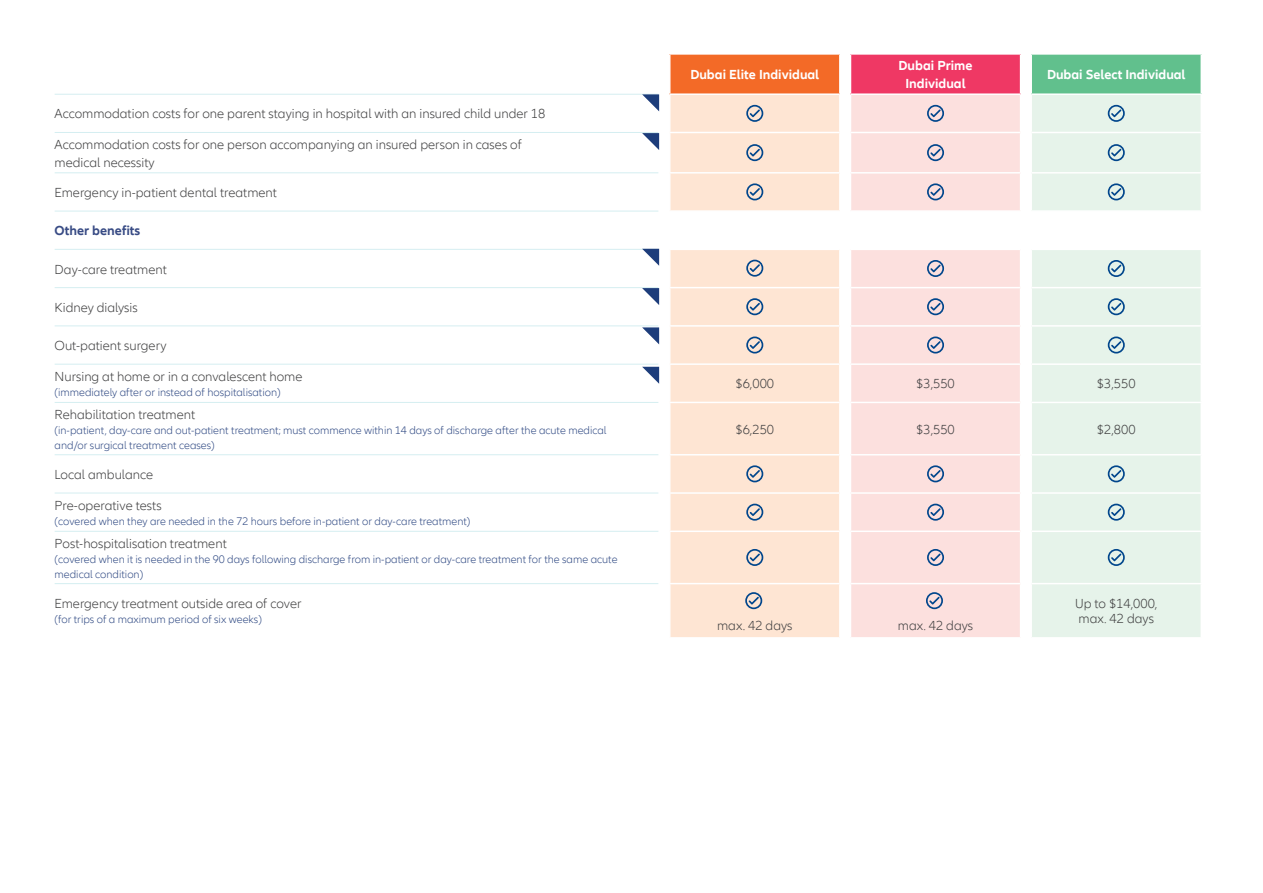
<style>
.page{position:relative;width:1263px;height:893px;background:#fff}
.page>*{position:absolute;margin:0;border:0;box-sizing:border-box;transform-origin:0 0}
.t1{font:300 13.5px/18px "Allianz Neo";color:#3e3e3f}
.t2{font:700 13.5px/18px "Allianz Neo";color:#fff;text-align:center}
.t3{font:700 13.5px "Allianz Neo";color:#394c85}
.t4{font:300 11.25px/15px "Allianz Neo";color:#2f4983}
</style>
<div class="page">
<svg style="left:55px;top:93px;width:604px;height:400px"></svg>
<div style="left:670px;top:54px;width:170px;height:40px;background:#f36a27"></div>
<div style="left:850px;top:54px;width:170px;height:40px;background:#ef3864"></div>
<div style="left:1031px;top:54px;width:170px;height:40px;background:#61c08d"></div>
<svg style="left:670px;top:95px;width:169px;height:542px;fill:#fee5d3"></svg>
<svg style="left:851px;top:95px;width:169px;height:542px;fill:#fce0de"></svg>
<svg style="left:1032px;top:95px;width:168px;height:542px;fill:#e6f3ea"></svg>
<hr style="left:670px;top:53px;width:170px;height:2px;background:#fff">
<hr style="left:839px;top:55px;width:2px;height:38px;background:#fff">
<hr style="left:850px;top:53px;width:170px;height:2px;background:#fff">
<hr style="left:850px;top:55px;width:1px;height:38px;background:#fff">
<hr style="left:1031px;top:53px;width:171px;height:2px;background:#fff">
<hr style="left:1030px;top:55px;width:2px;height:38px;background:#fff">
<hr style="left:1200px;top:55px;width:2px;height:38px;background:#fff">
<hr style="left:658px;top:95px;width:2px;height:37px;background:#fff">
<hr style="left:658px;top:133px;width:2px;height:39px;background:#fff">
<hr style="left:670px;top:132px;width:170px;height:1px;background:#fff">
<hr style="left:850px;top:132px;width:170px;height:1px;background:#fff">
<hr style="left:1031px;top:132px;width:171px;height:1px;background:#fff">
<hr style="left:658px;top:174px;width:2px;height:36px;background:#fff">
<hr style="left:670px;top:172px;width:170px;height:2px;background:#fff">
<hr style="left:850px;top:172px;width:170px;height:2px;background:#fff">
<hr style="left:1031px;top:172px;width:171px;height:2px;background:#fff">
<hr style="left:670px;top:210px;width:170px;height:2px;background:#fff">
<hr style="left:850px;top:210px;width:170px;height:2px;background:#fff">
<hr style="left:1031px;top:210px;width:171px;height:2px;background:#fff">
<hr style="left:658px;top:250px;width:2px;height:37px;background:#fff">
<hr style="left:670px;top:249px;width:170px;height:1px;background:#fff">
<hr style="left:850px;top:249px;width:170px;height:1px;background:#fff">
<hr style="left:1031px;top:249px;width:171px;height:1px;background:#fff">
<hr style="left:658px;top:288px;width:2px;height:37px;background:#fff">
<hr style="left:670px;top:287px;width:170px;height:1px;background:#fff">
<hr style="left:850px;top:287px;width:170px;height:1px;background:#fff">
<hr style="left:1031px;top:287px;width:171px;height:1px;background:#fff">
<hr style="left:658px;top:327px;width:2px;height:36px;background:#fff">
<hr style="left:670px;top:325px;width:170px;height:2px;background:#fff">
<hr style="left:850px;top:325px;width:170px;height:2px;background:#fff">
<hr style="left:1031px;top:325px;width:171px;height:2px;background:#fff">
<hr style="left:658px;top:365px;width:2px;height:37px;background:#fff">
<hr style="left:670px;top:363px;width:170px;height:2px;background:#fff">
<hr style="left:850px;top:363px;width:170px;height:2px;background:#fff">
<hr style="left:1031px;top:363px;width:171px;height:2px;background:#fff">
<hr style="left:658px;top:403px;width:2px;height:51px;background:#fff">
<hr style="left:670px;top:402px;width:170px;height:1px;background:#fff">
<hr style="left:850px;top:402px;width:170px;height:1px;background:#fff">
<hr style="left:1031px;top:402px;width:171px;height:1px;background:#fff">
<hr style="left:658px;top:455px;width:2px;height:37px;background:#fff">
<hr style="left:670px;top:454px;width:170px;height:1px;background:#fff">
<hr style="left:850px;top:454px;width:170px;height:1px;background:#fff">
<hr style="left:1031px;top:454px;width:171px;height:1px;background:#fff">
<hr style="left:670px;top:492px;width:170px;height:2px;background:#fff">
<hr style="left:850px;top:492px;width:170px;height:2px;background:#fff">
<hr style="left:1031px;top:492px;width:171px;height:2px;background:#fff">
<hr style="left:670px;top:531px;width:170px;height:1px;background:#fff">
<hr style="left:850px;top:531px;width:170px;height:1px;background:#fff">
<hr style="left:1031px;top:531px;width:171px;height:1px;background:#fff">
<hr style="left:670px;top:583px;width:170px;height:1px;background:#fff">
<hr style="left:850px;top:583px;width:170px;height:1px;background:#fff">
<hr style="left:1031px;top:583px;width:171px;height:1px;background:#fff">
<hr style="left:55px;top:583px;width:603px;height:1px;background:#d5eef1">
<hr style="left:670px;top:93px;width:170px;height:2px;background:#fff">
<hr style="left:850px;top:93px;width:170px;height:2px;background:#fff">
<hr style="left:1031px;top:93px;width:171px;height:2px;background:#fff">
<hr style="left:55px;top:211px;width:603px;height:1px;background:#d5eef1">
<hr style="left:55px;top:249px;width:603px;height:1px;background:#d5eef1">
<hr style="left:55px;top:94px;width:603px;height:1px;background:#d5eef1">
<hr style="left:55px;top:132px;width:603px;height:1px;background:#d5eef1">
<hr style="left:55px;top:172px;width:603px;height:1px;background:#d5eef1">
<hr style="left:55px;top:287px;width:603px;height:1px;background:#d5eef1">
<hr style="left:55px;top:325px;width:603px;height:1px;background:#d5eef1">
<hr style="left:55px;top:364px;width:603px;height:1px;background:#d5eef1">
<hr style="left:55px;top:402px;width:603px;height:1px;background:#d5eef1">
<hr style="left:55px;top:454px;width:603px;height:1px;background:#d5eef1">
<hr style="left:55px;top:493px;width:603px;height:1px;background:#d5eef1">
<hr style="left:55px;top:531px;width:603px;height:1px;background:#d5eef1">
<svg style="left:746px;top:105px;width:17px;height:17px"></svg>
<svg style="left:927px;top:105px;width:17px;height:17px"></svg>
<svg style="left:1108px;top:105px;width:17px;height:17px"></svg>
<svg style="left:746px;top:144px;width:17px;height:17px"></svg>
<svg style="left:927px;top:144px;width:17px;height:17px"></svg>
<svg style="left:1108px;top:144px;width:17px;height:17px"></svg>
<svg style="left:746px;top:183px;width:17px;height:17px"></svg>
<svg style="left:927px;top:183px;width:17px;height:17px"></svg>
<svg style="left:1108px;top:183px;width:17px;height:17px"></svg>
<svg style="left:746px;top:260px;width:17px;height:17px"></svg>
<svg style="left:927px;top:260px;width:17px;height:17px"></svg>
<svg style="left:1108px;top:260px;width:17px;height:17px"></svg>
<svg style="left:746px;top:298px;width:17px;height:17px"></svg>
<svg style="left:927px;top:298px;width:17px;height:17px"></svg>
<svg style="left:1108px;top:298px;width:17px;height:17px"></svg>
<svg style="left:746px;top:336px;width:17px;height:18px"></svg>
<svg style="left:927px;top:336px;width:17px;height:18px"></svg>
<svg style="left:1108px;top:336px;width:17px;height:18px"></svg>
<svg style="left:746px;top:465px;width:17px;height:17px"></svg>
<svg style="left:927px;top:465px;width:17px;height:17px"></svg>
<svg style="left:1108px;top:465px;width:17px;height:17px"></svg>
<svg style="left:746px;top:504px;width:17px;height:17px"></svg>
<svg style="left:927px;top:504px;width:17px;height:17px"></svg>
<svg style="left:1108px;top:504px;width:17px;height:17px"></svg>
<svg style="left:746px;top:549px;width:17px;height:17px"></svg>
<svg style="left:927px;top:549px;width:17px;height:17px"></svg>
<svg style="left:1108px;top:549px;width:17px;height:17px"></svg>
<svg style="left:745px;top:592px;width:17px;height:17px"></svg>
<svg style="left:926px;top:592px;width:17px;height:17px"></svg>
<svg style="left:642px;top:93px;width:28px;height:18px"></svg>
<svg style="left:642px;top:132px;width:18px;height:18px"></svg>
<svg style="left:642px;top:249px;width:18px;height:17px"></svg>
<svg style="left:642px;top:287px;width:18px;height:18px"></svg>
<svg style="left:642px;top:325px;width:18px;height:19px"></svg>
<svg style="left:642px;top:363px;width:18px;height:21px"></svg>
<p class="t1" style="left:55px;top:105px;width:492px">Accommodation costs for one parent staying in hospital with an insured child under 18</p>
<p class="t1" style="left:55px;top:136px;width:469px">Accommodation costs for one person accompanying an insured person in cases of medical necessity</p>
<p class="t1" style="left:55px;top:184px;width:224px">Emergency in-patient dental treatment</p>
<p class="t3" style="left:55px;top:223px;width:87px">Other benefits</p>
<p class="t1" style="left:55px;top:261px;width:114px">Day-care treatment</p>
<p class="t1" style="left:55px;top:299px;width:84px">Kidney dialysis</p>
<p class="t1" style="left:55px;top:337px;width:113px">Out-patient surgery</p>
<p class="t1" style="left:55px;top:368px;width:249px">Nursing at home or in a convalescent home</p>
<p class="t4" style="left:55px;top:385px;width:228px">(immediately after or instead of hospitalisation)</p>
<p class="t2" style="left:690px;top:66px;width:130px">Dubai Elite Individual</p>
<p class="t2" style="left:898px;top:57px;width:75px">Dubai Prime<br>Individual</p>
<p class="t2" style="left:1047px;top:66px;width:140px">Dubai Select Individual</p>
<p class="t1" style="left:735px;top:375px;width:40px">$6,000</p>
<p class="t1" style="left:916px;top:375px;width:40px">$3,550</p>
<p class="t1" style="left:1097px;top:375px;width:40px">$3,550</p>
<p class="t1" style="left:55px;top:406px;width:142px">Rehabilitation treatment</p>
<p class="t4" style="left:55px;top:423px;width:553px">(in-patient, day-care and out-patient treatment; must commence within 14 days of discharge after the acute medical and/or surgical treatment ceases)</p>
<p class="t1" style="left:735px;top:421px;width:40px">$6,250</p>
<p class="t1" style="left:916px;top:421px;width:40px">$3,550</p>
<p class="t1" style="left:1097px;top:421px;width:40px">$2,800</p>
<p class="t1" style="left:55px;top:466px;width:100px">Local ambulance</p>
<p class="t1" style="left:55px;top:497px;width:109px">Pre-operative tests</p>
<p class="t4" style="left:55px;top:514px;width:417px">(covered when they are needed in the 72 hours before in-patient or day-care treatment)</p>
<p class="t1" style="left:55px;top:534px;width:174px">Post-hospitalisation treatment</p>
<p class="t4" style="left:55px;top:552px;width:564px">(covered when it is needed in the 90 days following discharge from in-patient or day-care treatment for the same acute medical condition)</p>
<p class="t1" style="left:55px;top:595px;width:248px">Emergency treatment outside area of cover</p>
<p class="t4" style="left:55px;top:612px;width:209px">(for trips of a maximum period of six weeks)</p>
<p class="t1" style="left:1075px;top:597px;width:84px;line-height:15px">Up to $14,000, max. 42 days</p>
<p class="t1" style="left:717px;top:617px;width:77px">max. 42 days</p>
<p class="t1" style="left:898px;top:617px;width:77px">max. 42 days</p>
</div>
